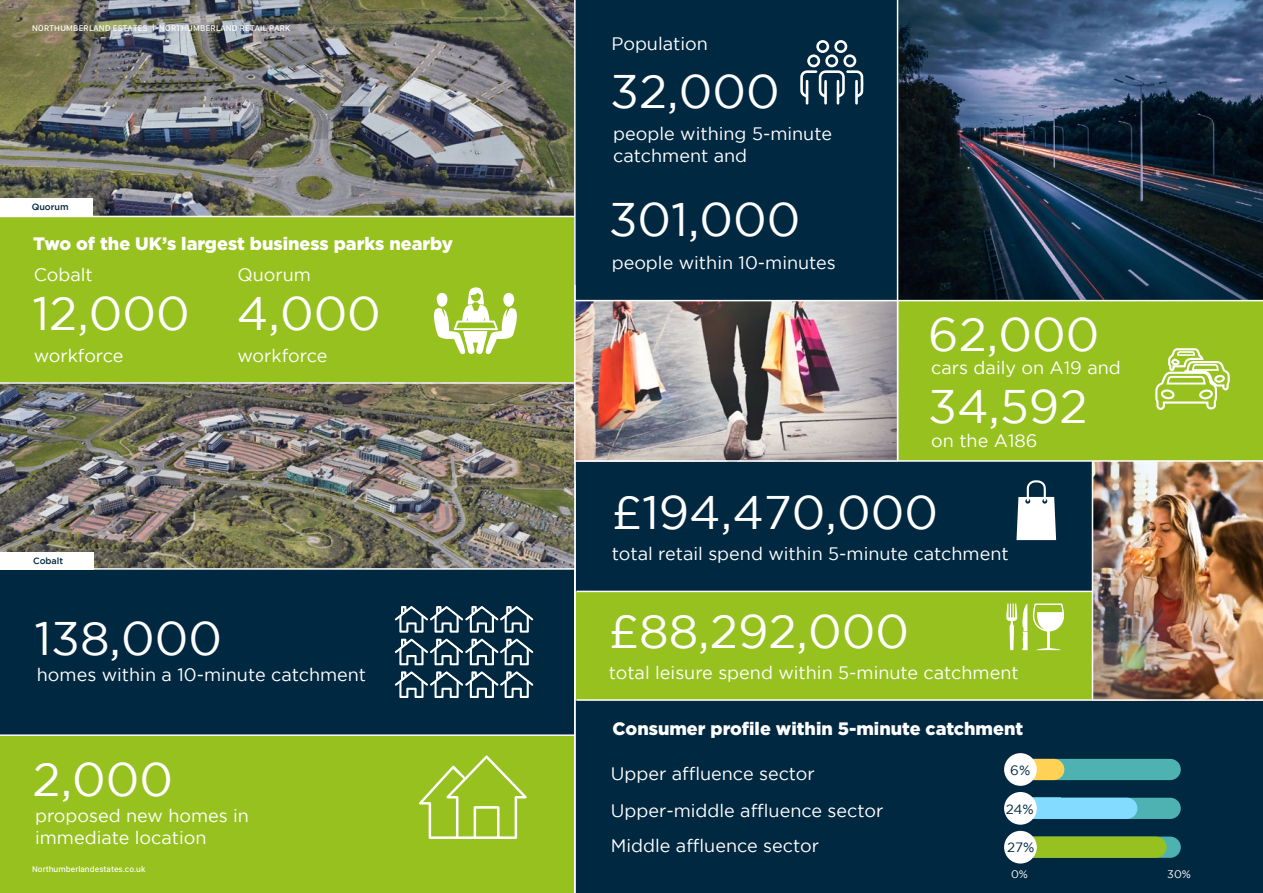
<style>
.page{position:relative;width:1263px;height:893px;background:#96c11f}
.page>*{position:absolute;margin:0;border:0;box-sizing:border-box;transform-origin:0 0}
.t1{font:47.1px "Gotham";color:#fff}
.t2{font:18px/21.6px "Gotham";color:#fff}
.t3{font:900 18px "Gotham";color:#fff}
.t4{font:13.5px "Gotham";color:#002840}
.t5{font:10.95px "Gotham";color:#fff}
.t6{font:500 9px "Gotham";color:#002840}
.t7{font:500 8.55px "SF Compact Display";letter-spacing:.035em;color:#fff}
.t8{font:500 8.55px "SF Compact Display";color:#fff}
</style>
<div class="page">
<div style="left:575px;top:0;width:688px;height:301px;background:#002840"></div>
<div style="left:575px;top:461px;width:688px;height:130px;background:#002840"></div>
<svg style="left:419px;top:755px;width:108px;height:84px"></svg>
<svg style="left:1033px;top:603px;width:31px;height:47px"></svg>
<svg style="left:1006px;top:603px;width:21px;height:47px"></svg>
<div style="left:575px;top:700px;width:688px;height:193px;background:#002840"></div>
<hr style="left:576px;top:591px;width:687px;height:1px;background:#fff">
<svg style="left:434px;top:287px;width:83px;height:67px"></svg>
<svg style="left:1016px;top:480px;width:40px;height:60px"></svg>
<svg style="left:1155px;top:348px;width:75px;height:62px"></svg>
<img style="left:0;top:0;width:574px;height:216px">
<div style="left:1022px;top:759px;width:159px;height:21px;background:#4fb2b2;border-radius:11px"></div>
<div style="left:1022px;top:759px;width:42px;height:21px;background:#ffd255;border-radius:11px"></div>
<div style="left:1022px;top:836px;width:159px;height:22px;background:#4fb2b2;border-radius:11px"></div>
<div style="left:1004px;top:753px;width:33px;height:33px;background:#fff;border-radius:50%"></div>
<div style="left:1022px;top:798px;width:159px;height:21px;background:#4fb2b2;border-radius:11px"></div>
<div style="left:1022px;top:798px;width:115px;height:21px;background:#83dcff;border-radius:11px"></div>
<div style="left:1022px;top:836px;width:144px;height:22px;background:#96c11f;border-radius:11px"></div>
<div style="left:1004px;top:792px;width:33px;height:33px;background:#fff;border-radius:50%"></div>
<div style="left:1004px;top:831px;width:33px;height:32px;background:#fff;border-radius:50%"></div>
<svg style="left:800px;top:40px;width:63px;height:65px"></svg>
<div style="left:0;top:569px;width:575px;height:166px;background:#002840"></div>
<svg style="left:394px;top:606px;width:140px;height:92px"></svg>
<img style="left:0;top:384px;width:574px;height:184px">
<div style="left:0;top:553px;width:94px;height:17px;background:#fff"></div>
<hr style="left:0;top:382px;width:575px;height:2px;background:#fff">
<hr style="left:0;top:216px;width:575px;height:1px;background:#fff">
<div style="left:0;top:199px;width:93px;height:17px;background:#fff"></div>
<img style="left:1093px;top:462px;width:170px;height:237px">
<hr style="left:576px;top:699px;width:687px;height:2px;background:#fff">
<hr style="left:1092px;top:462px;width:1px;height:238px;background:#fff">
<img style="left:898px;top:0;width:365px;height:300px">
<img style="left:576px;top:302px;width:321px;height:158px">
<hr style="left:575px;top:300px;width:688px;height:1px;background:#fff">
<hr style="left:575px;top:460px;width:688px;height:2px;background:#fff">
<hr style="left:897px;top:0;width:1px;height:461px;background:#fff">
<hr style="left:574px;top:0;width:2px;height:893px;background:#fff">
<hr style="left:0;top:568px;width:575px;height:2px;background:#fff">
<hr style="left:0;top:734px;width:575px;height:2px;background:#fff">
<p class="t7" style="left:32px;top:23px;width:260px">NORTHUMBERLAND ESTATES | NORTHUMBERLAND RETAIL PARK</p>
<p class="t6" style="left:32px;top:202px;width:38px">Quorum</p>
<p class="t3" style="left:33px;top:233px;width:422px">Two of the UK’s largest business parks nearby</p>
<p class="t2" style="left:34px;top:264px;width:61px">Cobalt</p>
<p class="t2" style="left:238px;top:264px;width:75px">Quorum</p>
<h1 class="t1" style="left:32px;top:287px;width:159px">12,000</h1>
<p class="t2" style="left:34px;top:345px;width:91px">workforce</p>
<h1 class="t1" style="left:237px;top:287px;width:145px">4,000</h1>
<p class="t2" style="left:238px;top:345px;width:91px">workforce</p>
<p class="t6" style="left:33px;top:556px;width:32px">Cobalt</p>
<h1 class="t1" style="left:34px;top:612px;width:189px">138,000</h1>
<p class="t2" style="left:37px;top:664px;width:331px">homes within a 10-minute catchment</p>
<h1 class="t1" style="left:33px;top:753px;width:142px">2,000</h1>
<p class="t2" style="left:35px;top:804px;width:215px">proposed new homes in immediate location</p>
<p class="t8" style="left:32px;top:864px;width:115px">Northumberlandestates.co.uk</p>
<p class="t2" style="left:611px;top:33px;width:98px">Population</p>
<h1 class="t1" style="left:610px;top:65px;width:171px">32,000</h1>
<p class="t2" style="left:613px;top:123px;width:220px">people withing 5-minute catchment and</p>
<h1 class="t1" style="left:609px;top:193px;width:193px">301,000</h1>
<p class="t2" style="left:612px;top:252px;width:226px">people within 10-minutes</p>
<h1 class="t1" style="left:928px;top:308px;width:172px">62,000</h1>
<p class="t2" style="left:931px;top:357px;width:191px">cars daily on A19 and</p>
<h1 class="t1" style="left:928px;top:380px;width:161px">34,592</h1>
<p class="t2" style="left:931px;top:429px;width:108px">on the A186</p>
<h1 class="t1" style="left:612px;top:487px;width:328px">£194,470,000</h1>
<p class="t2" style="left:612px;top:542px;width:398px">total retail spend within 5-minute catchment</p>
<h1 class="t1" style="left:609px;top:605px;width:302px">£88,292,000</h1>
<p class="t2" style="left:609px;top:661px;width:411px">total leisure spend within 5-minute catchment</p>
<p class="t3" style="left:613px;top:718px;width:412px">Consumer profile within 5-minute catchment</p>
<p class="t2" style="left:611px;top:755px;width:274px;line-height:36.2px">Upper affluence sector<br>Upper-middle affluence sector<br>Middle affluence sector</p>
<p class="t4" style="left:1010px;top:762px;width:21px">6%</p>
<p class="t4" style="left:1006px;top:801px;width:30px">24%</p>
<p class="t4" style="left:1007px;top:840px;width:29px">27%</p>
<p class="t5" style="left:1011px;top:868px;width:18px">0%</p>
<p class="t5" style="left:1167px;top:868px;width:25px">30%</p>
</div>
